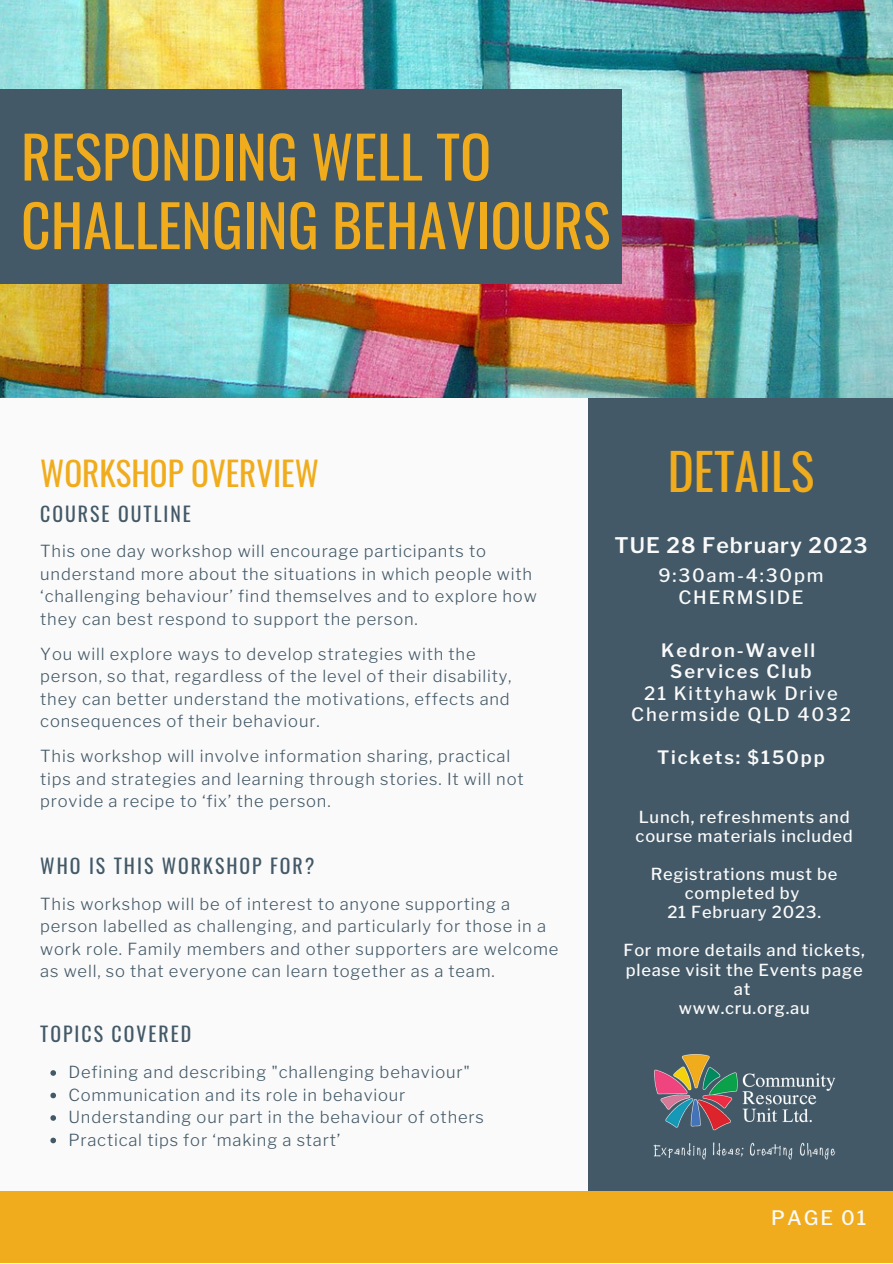
<style>
.page{position:relative;width:893px;height:1264px;background:#fff}
.page>*{position:absolute;margin:0;border:0;box-sizing:border-box;transform-origin:0 0}
.t1{font:57.9px/68.6px "Oswald";color:#f0ac1c}
.t2{font:49.65px "Oswald";color:#f0ac1c}
.t3{font:33px "Oswald";color:#f0ac1c}
.t4{font:600 21.3px "Libre Franklin";letter-spacing:.05em;color:#fafafa}
.t5{font:19.8px "Oswald";letter-spacing:.1em;color:#435967}
.t6{font:500 19.8px "Libre Franklin";letter-spacing:.1em;color:#fafafa}
.t7{font:500 18.3px/21.3px "Libre Franklin";letter-spacing:.1em;color:#fafafa;text-align:center}
.t8{font:600 18.3px/21.3px "Libre Franklin";letter-spacing:.1em;color:#fafafa;text-align:center}
.t9{font:300 16.5px/22.6px "Libre Franklin";letter-spacing:.05em;color:#435967}
.t10{font:500 16.5px/19px "Libre Franklin";letter-spacing:.045em;color:#fafafa;text-align:center}
</style>
<div class="page">
<div style="left:0;top:0;width:892px;height:1262px;background:#fafafa"></div>
<div style="left:588px;top:364px;width:304px;height:898px;background:#435967"></div>
<img style="left:0;top:0;width:892px;height:397px">
<div style="left:0;top:89px;width:621px;height:195px;background:#435967"></div>
<div style="left:0;top:1190px;width:892px;height:72px;background:#f0ac1c"></div>
<img style="left:653px;top:1054px;width:183px;height:106px">
<svg style="left:50px;top:1070px;width:6px;height:5px"></svg>
<svg style="left:50px;top:1092px;width:6px;height:6px"></svg>
<svg style="left:50px;top:1115px;width:6px;height:5px"></svg>
<svg style="left:50px;top:1137px;width:6px;height:6px"></svg>
<h1 class="t1" style="left:21px;top:120px;width:591px">RESPONDING WELL TO<br>CHALLENGING BEHAVIOURS</h1>
<h3 class="t3" style="left:40px;top:447px;width:280px">WORKSHOP OVERVIEW</h3>
<p class="t5" style="left:40px;top:498px;width:152px">COURSE OUTLINE</p>
<p class="t9" style="left:40px;top:540px;width:498px">This one day workshop will encourage participants to understand more about the situations in which people with ‘challenging behaviour’ find themselves and to explore how they can best respond to support the person.</p>
<p class="t9" style="left:40px;top:642px;width:472px">You will explore ways to develop strategies with the person, so that, regardless of the level of their disability, they can better understand the motivations, effects and consequences of their behaviour.</p>
<p class="t9" style="left:40px;top:744px;width:485px">This workshop will involve information sharing, practical tips and strategies and learning through stories. It will not provide a recipe to ‘fix’ the person.</p>
<p class="t5" style="left:40px;top:850px;width:276px">WHO IS THIS WORKSHOP FOR?</p>
<p class="t9" style="left:40px;top:892px;width:519px">This workshop will be of interest to anyone supporting a person labelled as challenging, and particularly for those in a work role. Family members and other supporters are welcome as well, so that everyone can learn together as a team.</p>
<p class="t5" style="left:40px;top:1018px;width:152px">TOPICS COVERED</p>
<p class="t9" style="left:68px;top:1060px;width:417px">Defining and describing "challenging behaviour" Communication and its role in behaviour Understanding our part in the behaviour of others Practical tips for ‘making a start’</p>
<h2 class="t2" style="left:667px;top:433px;width:148px">DETAILS</h2>
<p class="t4" style="left:614px;top:533px;width:254px">TUE 28 February 2023</p>
<p class="t7" style="left:658px;top:565px;width:167px">9:30am-4:30pm<br>CHERMSIDE</p>
<p class="t8" style="left:661px;top:639px;width:155px">Kedron-Wavell<br>Services Club</p>
<p class="t7" style="left:631px;top:682px;width:221px">21 Kittyhawk Drive<br>Chermside QLD 4032</p>
<p class="t8" style="left:657px;top:746px;width:169px">Tickets: $150pp</p>
<p class="t10" style="left:635px;top:807px;width:219px;text-align:left">Lunch, refreshments and course materials included</p>
<p class="t10" style="left:650px;top:864px;width:188px">Registrations must be completed by<br>21 February 2023.</p>
<p class="t10" style="left:623px;top:940px;width:243px">For more details and tickets, please visit the Events page at<br>www.cru.org.au</p>
<p class="t6" style="left:771px;top:1206px;width:97px">PAGE 01</p>
</div>
